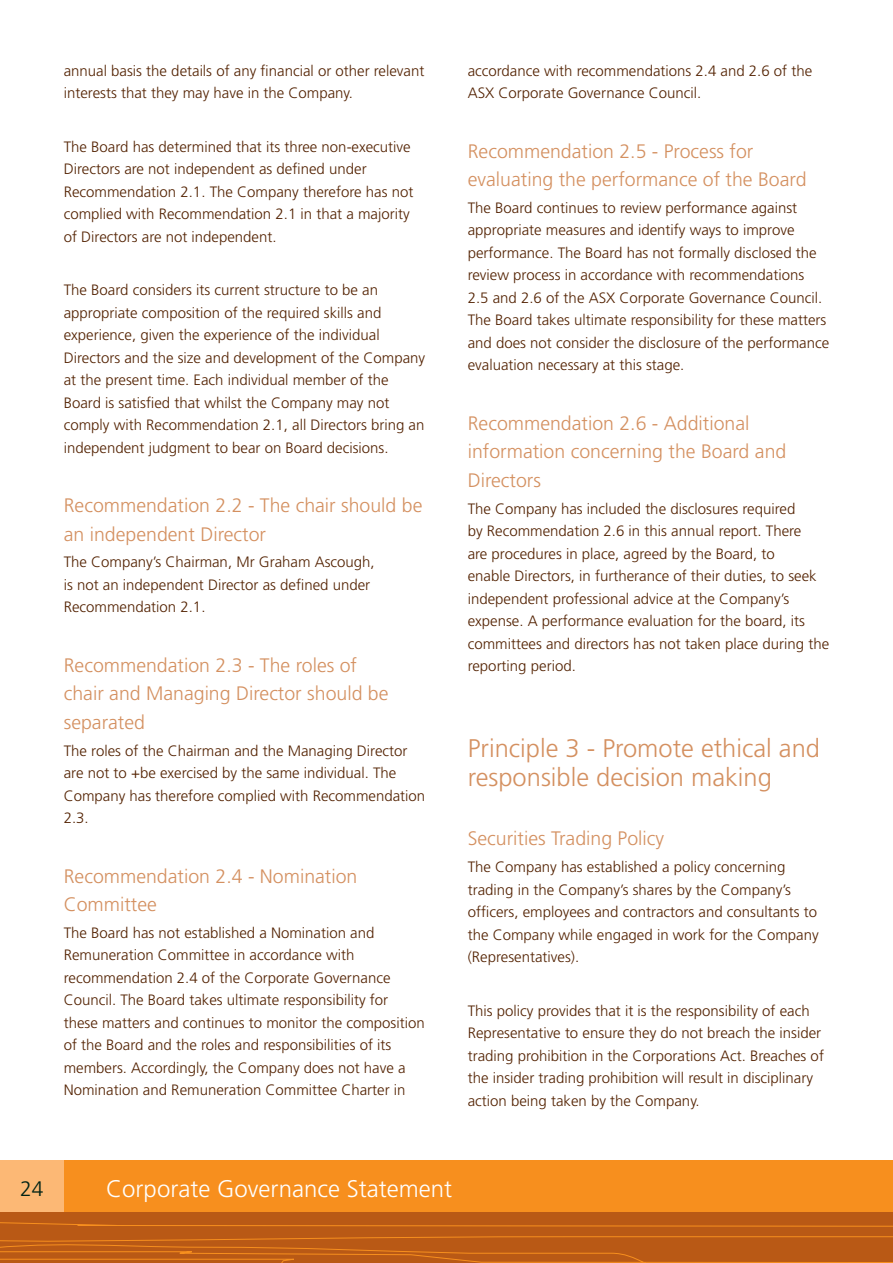
<style>
.page{position:relative;width:893px;height:1263px;background:#fff}
.page>*{position:absolute;margin:0;border:0;box-sizing:border-box;transform-origin:0 0}
.t1{font:300 25.5px/28.5px "Frutiger";color:#d49060}
.t2{font:300 24px "Frutiger";color:#fff}
.t3{font:300 21px "Frutiger";color:#002215}
.t4{font:300 19.5px/28.5px "Frutiger";color:#d49060}
.t5{font:300 15px/22.5px "Frutiger";color:#532202}
</style>
<div class="page">
<svg style="left:0;top:1212px;width:893px;height:51px;background:#bd5d15"></svg>
<div style="left:0;top:1161px;width:893px;height:51px;background:#f78f1e"></div>
<div style="left:0;top:1161px;width:64px;height:51px;background:#fcb875"></div>
<p class="t5" style="left:64px;top:59px;width:362px">annual basis the details of any financial or other relevant interests that they may have in the Company.</p>
<p class="t5" style="left:64px;top:135px;width:351px">The Board has determined that its three non-executive Directors are not independent as defined under Recommendation 2.1. The Company therefore has not complied with Recommendation 2.1 in that a majority of Directors are not independent.</p>
<p class="t5" style="left:64px;top:279px;width:363px">The Board considers its current structure to be an appropriate composition of the required skills and experience, given the experience of the individual Directors and the size and development of the Company at the present time. Each individual member of the Board is satisfied that whilst the Company may not comply with Recommendation 2.1, all Directors bring an independent judgment to bear on Board decisions.</p>
<h3 class="t4" style="left:64px;top:491px;width:360px">Recommendation 2.2 - The chair should be an independent Director</h3>
<p class="t5" style="left:64px;top:551px;width:312px">The Company’s Chairman, Mr Graham Ascough, is not an independent Director as defined under<br>Recommendation 2.1.</p>
<h3 class="t4" style="left:64px;top:651px;width:326px">Recommendation 2.3 - The roles of chair and Managing Director should be separated</h3>
<p class="t5" style="left:64px;top:739px;width:363px">The roles of the Chairman and the Managing Director are not to +be exercised by the same individual. The Company has therefore complied with Recommendation 2.3.</p>
<h3 class="t4" style="left:64px;top:862px;width:295px">Recommendation 2.4 - Nomination<br>Committee</h3>
<p class="t5" style="left:64px;top:921px;width:362px">The Board has not established a Nomination and Remuneration Committee in accordance with recommendation 2.4 of the Corporate Governance Council. The Board takes ultimate responsibility for these matters and continues to monitor the composition of the Board and the roles and responsibilities of its members. Accordingly, the Company does not have a Nomination and Remuneration Committee Charter in</p>
<p class="t5" style="left:468px;top:59px;width:346px">accordance with recommendations 2.4 and 2.6 of the<br>ASX Corporate Governance Council.</p>
<h3 class="t4" style="left:468px;top:137px;width:340px">Recommendation 2.5 - Process for evaluating the performance of the Board</h3>
<p class="t5" style="left:468px;top:196px;width:363px">The Board continues to review performance against appropriate measures and identify ways to improve performance. The Board has not formally disclosed the review process in accordance with recommendations<br>2.5 and 2.6 of the ASX Corporate Governance Council.<br>The Board takes ultimate responsibility for these matters and does not consider the disclosure of the performance evaluation necessary at this stage.</p>
<h3 class="t4" style="left:468px;top:409px;width:320px">Recommendation 2.6 - Additional information concerning the Board and<br>Directors</h3>
<p class="t5" style="left:468px;top:497px;width:363px">The Company has included the disclosures required<br>by Recommendation 2.6 in this annual report. There<br>are procedures in place, agreed by the Board, to<br>enable Directors, in furtherance of their duties, to seek independent professional advice at the Company’s expense. A performance evaluation for the board, its committees and directors has not taken place during the reporting period.</p>
<h1 class="t1" style="left:468px;top:734px;width:354px">Principle 3 - Promote ethical and responsible decision making</h1>
<h3 class="t4" style="left:468px;top:824px;width:198px">Securities Trading Policy</h3>
<p class="t5" style="left:468px;top:856px;width:352px">The Company has established a policy concerning trading in the Company’s shares by the Company’s officers, employees and contractors and consultants to the Company while engaged in work for the Company (Representatives).</p>
<p class="t5" style="left:468px;top:999px;width:358px">This policy provides that it is the responsibility of each Representative to ensure they do not breach the insider trading prohibition in the Corporations Act. Breaches of the insider trading prohibition will result in disciplinary action being taken by the Company.</p>
<h3 class="t3" style="left:20px;top:1177px;width:25px">24</h3>
<h2 class="t2" style="left:106px;top:1175px;width:347px">Corporate Governance Statement</h2>
</div>
